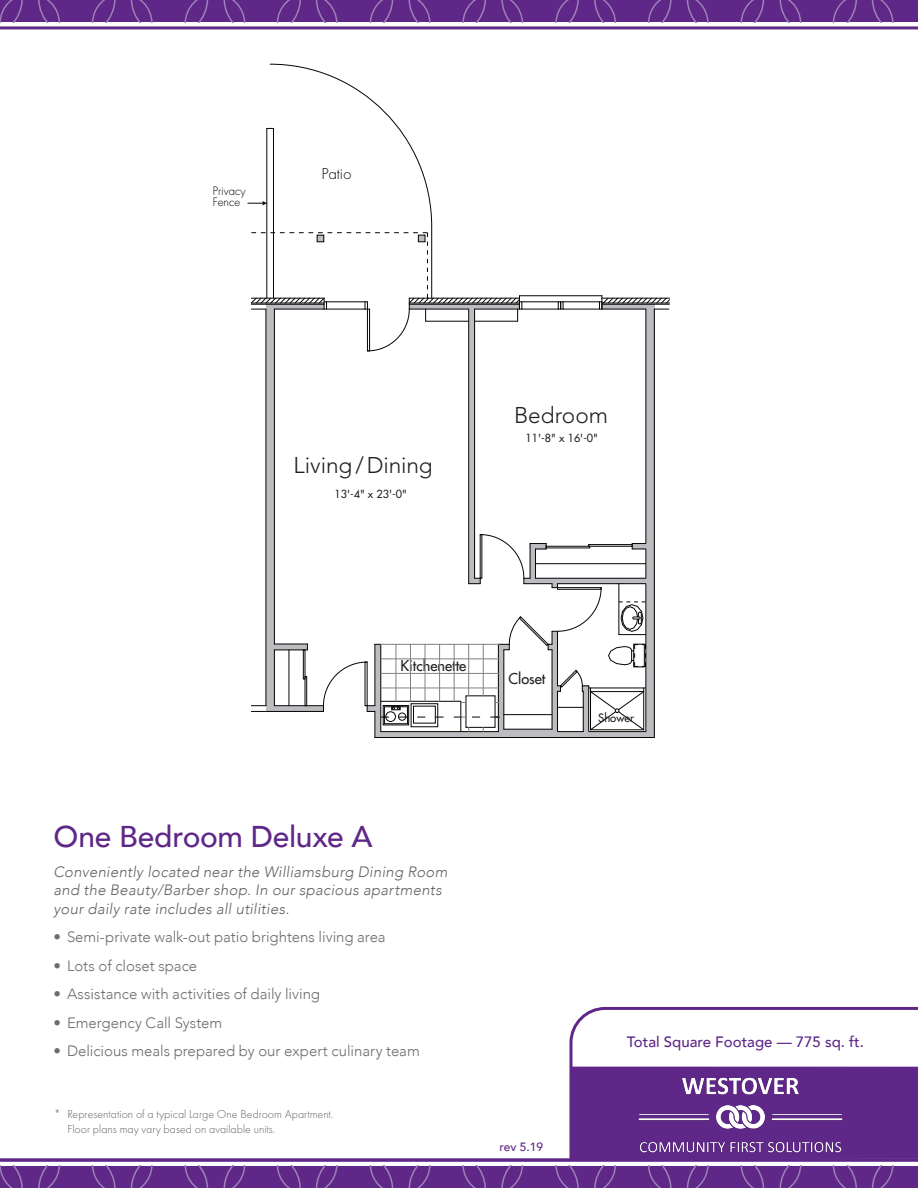
<style>
.page{position:relative;width:918px;height:1188px;background:#fff}
.page>*{position:absolute;margin:0;border:0;box-sizing:border-box;transform-origin:0 0}
.floorplan{font:500 30px "Avenir";letter-spacing:-.01em;color:#5f2888}
.t1{font:300 22.65px "Avenir";letter-spacing:-.005em;color:#231f20}
.bullet_point{font:300 15px "Avenir";color:#6c6d70}
.floorplan_descriptio{font:italic 300 15px/18.5px "Avenir";letter-spacing:.02em;color:#636366}
.t2{font:500 15px "Avenir";color:#5f2888}
.t3{font:14.55px "Futura";color:#231f20}
.t4{font:300 14.55px "Futura";color:#050504}
.t5{font:300 12px/15px "Futura PT";color:#636366}
.t6{font:500 12px "Avenir";color:#5f2888}
.t7{font:300 11.25px/11.2px "Futura";color:#050504}
.t8{font:11.25px "Futura";color:#231f20}
.t9{font:10.95px "Futura";color:#231f20}
</style>
<div class="page">
<svg style="left:0;top:1166px;width:918px;height:22px;background:#632e8b"></svg>
<svg style="left:0;top:0;width:918px;height:22px;background:#632e8b"></svg>
<hr style="left:0;top:26px;width:918px;height:3px;background:#5f2888">
<hr style="left:0;top:1159px;width:918px;height:3px;background:#5f2888">
<svg style="left:568px;top:1006px;width:350px;height:153px"></svg>
<div style="left:571px;top:1067px;width:347px;height:92px;background:#5f2888"></div>
<div style="left:266px;top:304px;width:8px;height:407px;background:#bcbdc0"></div>
<div style="left:270px;top:644px;width:37px;height:6px;background:#bcbdc0"></div>
<div style="left:271px;top:706px;width:53px;height:5px;background:#bcbdc0"></div>
<hr style="left:274px;top:705px;width:50px;height:1px;background:#050504">
<hr style="left:251px;top:711px;width:73px;height:1px;background:#050504">
<hr style="left:274px;top:650px;width:1px;height:56px;background:#050504">
<hr style="left:274px;top:649px;width:33px;height:1px;background:#050504">
<hr style="left:274px;top:644px;width:33px;height:1px;background:#050504">
<hr style="left:274px;top:309px;width:1px;height:335px;background:#050504">
<div style="left:305px;top:676px;width:2px;height:30px;border:1px solid #050504"></div>
<div style="left:303px;top:649px;width:2px;height:30px;border:1px solid #050504"></div>
<hr style="left:289px;top:650px;width:1px;height:56px;background:#050504">
<svg style="left:323px;top:662px;width:51px;height:50px"></svg>
<svg style="left:374px;top:308px;width:281px;height:430px"></svg>
<hr style="left:265px;top:309px;width:1px;height:397px;background:#050504">
<svg style="left:251px;top:705px;width:15px;height:1px"></svg>
<hr style="left:381px;top:659px;width:118px;height:1px;background:#808180">
<hr style="left:381px;top:644px;width:118px;height:1px;background:#808180">
<hr style="left:381px;top:673px;width:118px;height:1px;background:#808180">
<hr style="left:381px;top:688px;width:118px;height:1px;background:#808180">
<hr style="left:396px;top:644px;width:1px;height:57px;background:#808180">
<hr style="left:410px;top:644px;width:1px;height:57px;background:#808180">
<hr style="left:425px;top:644px;width:1px;height:57px;background:#808180">
<hr style="left:439px;top:644px;width:1px;height:57px;background:#808180">
<svg style="left:454px;top:534px;width:192px;height:198px"></svg>
<hr style="left:519px;top:295px;width:83px;height:1px;background:#050504">
<svg style="left:248px;top:64px;width:274px;height:287px"></svg>
<svg style="left:558px;top:301px;width:6px;height:9px"></svg>
<svg style="left:599px;top:296px;width:71px;height:14px"></svg>
<hr style="left:522px;top:309px;width:36px;height:1px;background:#050504">
<hr style="left:563px;top:309px;width:36px;height:1px;background:#050504">
<hr style="left:522px;top:302px;width:36px;height:1px;background:#050504">
<hr style="left:563px;top:302px;width:36px;height:1px;background:#050504">
<img style="left:636px;top:1075px;width:210px;height:80px">
<p class="t7" style="left:213px;top:185px;width:34px">Privacy<br>Fence</p>
<p class="t4" style="left:322px;top:165px;width:31px">Patio</p>
<p class="t1" style="left:293px;top:452px;width:141px">Living /Dining</p>
<p class="t9" style="left:334px;top:487px;width:74px">13'-4" x 23'-0"</p>
<p class="t1" style="left:514px;top:402px;width:95px">Bedroom</p>
<p class="t9" style="left:526px;top:431px;width:74px">11'-8" x 16'-0"</p>
<p class="t3" style="left:400px;top:656px;width:67px">Kitchenette</p>
<p class="t3" style="left:509px;top:669px;width:38px">Closet</p>
<p class="floorplan" style="left:54px;top:811px;width:321px">One Bedroom Deluxe A</p>
<p class="floorplan_descriptio" style="left:54px;top:863px;width:396px">Conveniently located near the Williamsburg Dining Room and the Beauty/Barber shop. In our spacious apartments your daily rate includes all utilities.</p>
<p class="bullet_point" style="left:54px;top:928px;width:334px">• Semi-private walk-out patio brightens living area</p>
<p class="bullet_point" style="left:54px;top:957px;width:145px">• Lots of closet space</p>
<p class="bullet_point" style="left:54px;top:985px;width:268px">• Assistance with activities of daily living</p>
<p class="bullet_point" style="left:54px;top:1014px;width:170px">• Emergency Call System</p>
<p class="bullet_point" style="left:54px;top:1042px;width:368px">• Delicious meals prepared by our expert culinary team</p>
<p class="t5" style="left:68px;top:1107px;width:267px;text-indent:-14px">* Representation of a typical Large One Bedroom Apartment.<br>Floor plans may vary based on available units.</p>
<p class="t6" style="left:499px;top:1136px;width:45px">rev 5.19</p>
<p class="t8" style="left:598px;top:710px;width:37px">Shower</p>
<p class="t2" style="left:627px;top:1029px;width:239px">Total Square Footage — 775 sq. ft.</p>
</div>
